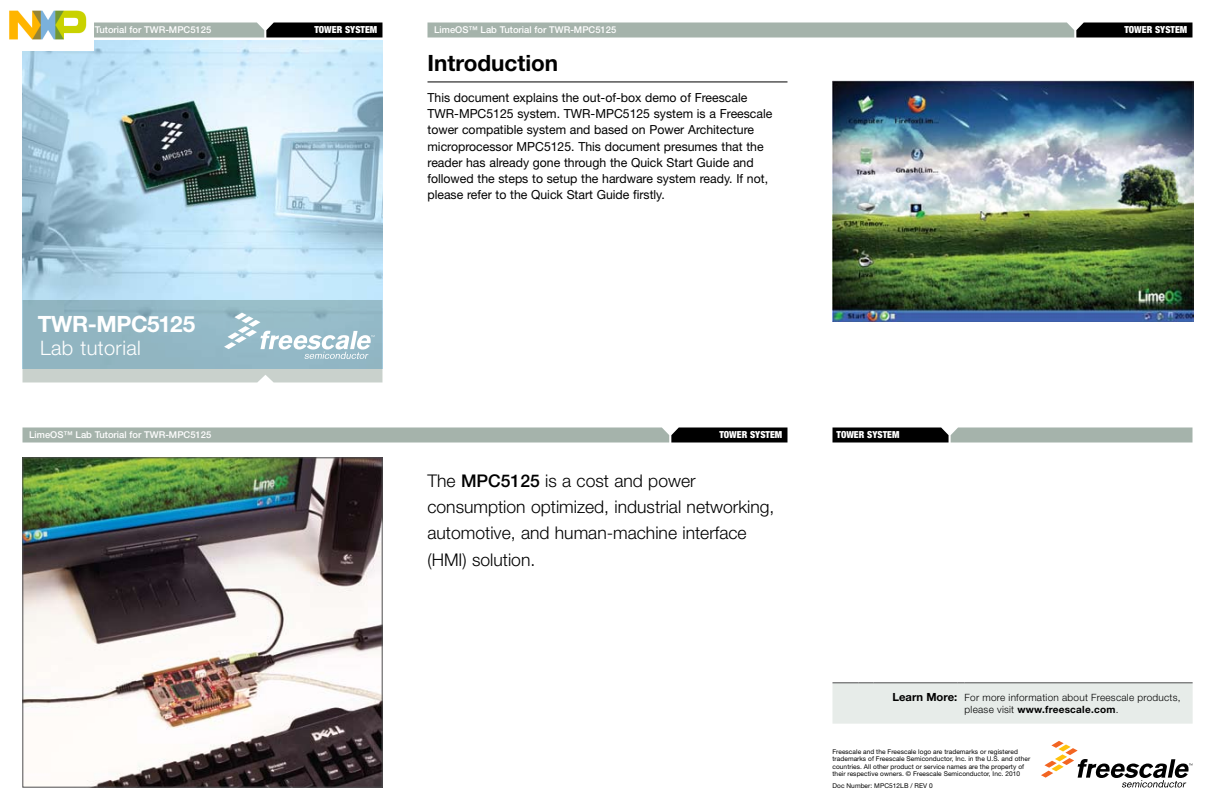
<style>
.page{position:relative;width:1215px;height:810px;background:#fff}
.page>*{position:absolute;margin:0;border:0;box-sizing:border-box;transform-origin:0 0}
.t1{font:700 22.5px "Helvetica Neue LT Pro";color:#000}
.t2{font:700 22.5px "Helvetica Neue LT Pro";letter-spacing:-.02em;color:#fff}
.t3{font:300 20px "Helvetica Neue LT Pro";letter-spacing:.02em;color:#fff}
.t4{font:300 17.5px/26.2px "Helvetica Neue LT Pro";color:#000}
.t5{font:12.5px/16.2px "Helvetica Neue LT Pro";color:#000}
.t6{font:300 10px/11.2px "Helvetica Neue LT Pro";letter-spacing:.025em;color:#000}
.t7{font:900 condensed 9.75px "Helvetica Neue LT Pro";color:#fff}
.t8{font:500 9.38px "Helvetica Neue LT Pro";color:#fff}
.t9{font:6.5px/7.5px "Helvetica Neue LT Pro";letter-spacing:.01em;color:#000}
.s1{font-weight:500}
.s2{font-weight:700;font-size:11.25px}
.s3{font-weight:700}
</style>
<div class="page">
<img style="left:22px;top:41px;width:360px;height:259px">
<img style="left:832px;top:81px;width:362px;height:241px">
<hr style="left:428px;top:82px;width:360px;height:1px;background:#000">
<img style="left:24px;top:460px;width:356px;height:326px">
<div style="left:22px;top:458px;width:360px;height:330px;border:1px solid #4d4d4f"></div>
<svg style="left:22px;top:300px;width:360px;height:82px;background:#a0bec8"></svg>
<svg style="left:94px;top:22px;width:288px;height:16px;background:#6f7672"></svg>
<svg style="left:22px;top:428px;width:765px;height:15px;background:#909c95"></svg>
<svg style="left:428px;top:22px;width:764px;height:16px;background:#949f98"></svg>
<div style="left:832px;top:682px;width:361px;height:42px;background:#e7ece9"></div>
<hr style="left:965px;top:682px;width:228px;height:1px;background:#4d4d4f">
<svg style="left:1041px;top:741px;width:151px;height:47px"></svg>
<svg style="left:832px;top:428px;width:360px;height:15px;background:#767f7a"></svg>
<img style="left:9px;top:10px;width:85px;height:40px">
<p class="t8" style="left:29px;top:24px;width:184px">LimeOS™ Lab Tutorial for TWR-MPC5125</p>
<p class="t7" style="left:314px;top:24px;width:64px">TOWER SYSTEM</p>
<h1 class="t2" style="left:38px;top:310px;width:159px">TWR-MPC5125</h1>
<h2 class="t3" style="left:40px;top:335px;width:102px">Lab tutorial</h2>
<p class="t8" style="left:434px;top:24px;width:184px">LimeOS™ Lab Tutorial for TWR-MPC5125</p>
<p class="t7" style="left:1124px;top:24px;width:64px">TOWER SYSTEM</p>
<h1 class="t1" style="left:428px;top:48px;width:132px">Introduction</h1>
<p class="t5" style="left:428px;top:89px;width:346px">This document explains the out-of-box demo of Freescale TWR-MPC5125 system. TWR-MPC5125 system is a Freescale tower compatible system and based on Power Architecture microprocessor MPC5125. This document presumes that the reader has already gone through the Quick Start Guide and followed the steps to setup the hardware system ready. If not, please refer to the Quick Start Guide firstly.</p>
<p class="t8" style="left:29px;top:429px;width:184px">LimeOS™ Lab Tutorial for TWR-MPC5125</p>
<p class="t7" style="left:719px;top:429px;width:64px">TOWER SYSTEM</p>
<h3 class="t4" style="left:428px;top:467px;width:348px">The <span class="s1">MPC5125</span> is a cost and power consumption optimized, industrial networking, automotive, and human-machine interface (HMI) solution.</h3>
<p class="t7" style="left:837px;top:429px;width:64px">TOWER SYSTEM</p>
<p class="t6" style="left:965px;top:692px;width:217px;text-indent:-72px"><span class="s2">Learn More:</span> For more information about Freescale products, please visit <span class="s3">www.freescale.com</span>.</p>
<p class="t9" style="left:832px;top:748px;width:199px">Freescale and the Freescale logo are trademarks or registered trademarks of Freescale Semiconductor, Inc. in the U.S. and other countries. All other product or service names are the property of their respective owners. © Freescale Semiconductor, Inc. 2010</p>
<p class="t9" style="left:832px;top:781px;width:102px">Doc Number: MPC512LB / REV 0</p>
</div>
